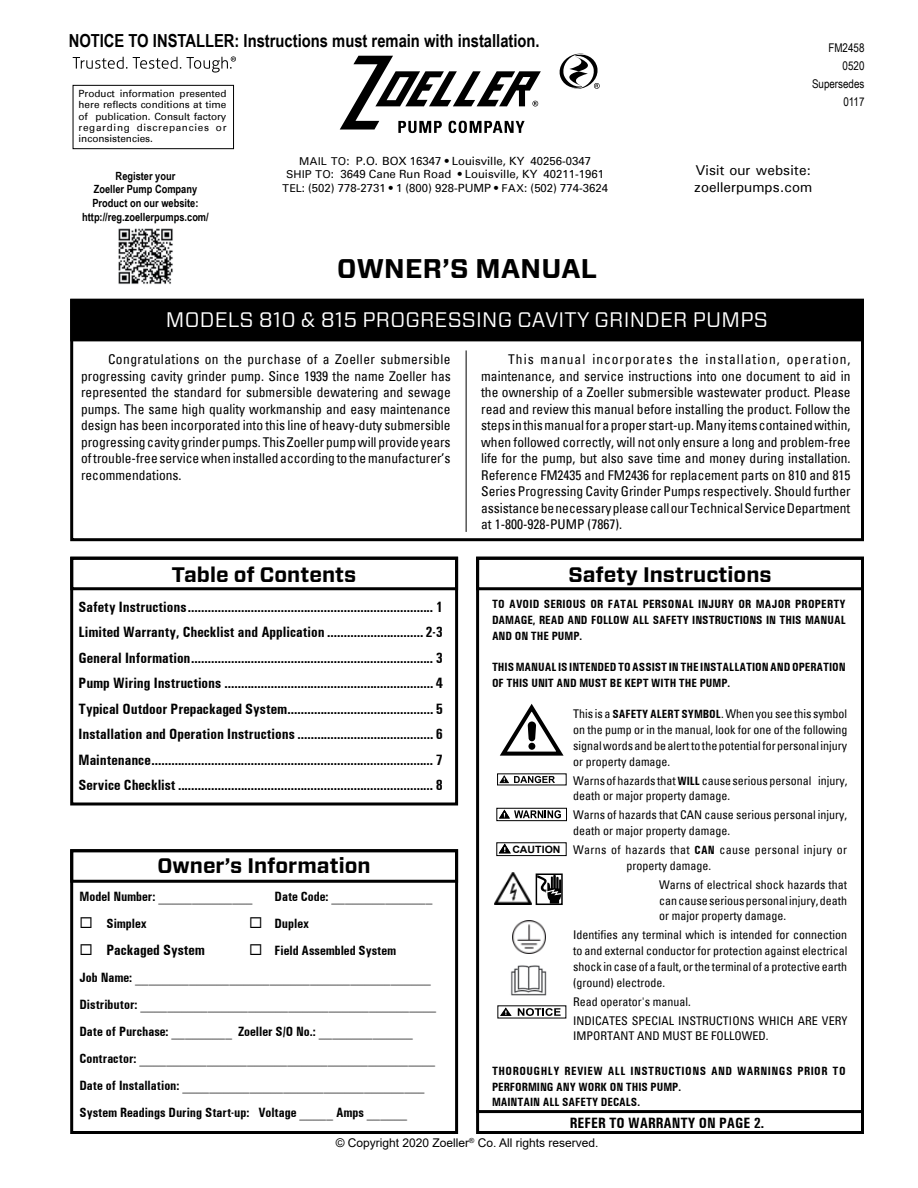
<style>
.page{position:relative;width:918px;height:1188px;background:#fff}
.page>*{position:absolute;margin:0;border:0;box-sizing:border-box;transform-origin:0 0}
.t1{font:700 27px "Forza";letter-spacing:.01em;color:#000}
.t2{font:700 21px "Forza";color:#000}
.t3{font:21px "Forza";letter-spacing:.01em;color:#fff}
.t4{font:700 18px "Arial Narrow";color:#000}
.t5{font:700 15px/25.5px "Univers Condensed W1";color:#000;text-align:justify}
.t6{font:500 14.25px/17px "Univers W1";color:#000}
.t7{font:condensed 13.5px/16.5px "Univers";color:#000;text-align:justify}
.t8{font:700 13.5px/27px "Univers Condensed W1";color:#000}
.t9{font:condensed 12px/15.8px "Univers";color:#000;text-align:justify}
.t10{font:700 12px/15.8px "Univers Condensed W1";color:#000;text-align:justify}
.t11{font:700 12px/15.8px "Univers Condensed W1";letter-spacing:.04em;color:#000}
.t12{font:condensed 12px/15.8px "Univers";letter-spacing:.03em;color:#000}
.t13{font:12px "Arial";color:#000}
.t14{font:12px/18px "Arial Narrow";color:#000;text-align:right}
.t15{font:11.4px/13.6px "Univers";color:#000;text-align:center}
.t16{font:700 11.25px/13.5px "Arial Narrow";color:#000;text-align:center}
.t17{font:700 10.05px "Arial";color:#000;scale:1.05 1}
.t18{font:9.9px/11.4px "Univers";letter-spacing:.07em;color:#000;text-align:justify}
.s1{font-family:"Univers W1";font-weight:500}
.s2{font-family:"Univers Condensed W1";font-weight:700;font-stretch:normal}
</style>
<div class="page">
<div style="left:476px;top:557px;width:388px;height:33px;border:3px solid #000"></div>
<div style="left:70px;top:849px;width:388px;height:285px;border:3px solid #000"></div>
<div style="left:70px;top:299px;width:794px;height:242px;border:3px solid #000"></div>
<div style="left:71px;top:299px;width:792px;height:42px;background:#000"></div>
<hr style="left:466px;top:350px;width:1px;height:182px;background:#000">
<div style="left:70px;top:849px;width:388px;height:34px;border:3px solid #000"></div>
<div style="left:70px;top:557px;width:388px;height:249px;border:3px solid #000"></div>
<div style="left:70px;top:557px;width:388px;height:33px;border:3px solid #000"></div>
<div style="left:73px;top:85px;width:161px;height:64px;border:1px solid #000"></div>
<svg style="left:340px;top:56px;width:201px;height:77px"></svg>
<svg style="left:559px;top:53px;width:41px;height:36px"></svg>
<svg style="left:73px;top:57px;width:54px;height:12px"></svg>
<svg style="left:133px;top:57px;width:48px;height:12px"></svg>
<svg style="left:187px;top:56px;width:49px;height:17px"></svg>
<div style="left:476px;top:557px;width:388px;height:577px;border:3px solid #000"></div>
<hr style="left:476px;top:1110px;width:388px;height:3px;background:#000">
<svg style="left:499px;top:703px;width:65px;height:53px"></svg>
<div style="left:496px;top:808px;width:71px;height:13px;border:1px solid #000"></div>
<svg style="left:499px;top:810px;width:62px;height:9px"></svg>
<div style="left:496px;top:842px;width:71px;height:14px;border:1px solid #000"></div>
<svg style="left:499px;top:844px;width:12px;height:9px"></svg>
<img style="left:495px;top:872px;width:37px;height:32px">
<img style="left:511px;top:965px;width:36px;height:31px">
<svg style="left:539px;top:876px;width:21px;height:26px"></svg>
<div style="left:536px;top:873px;width:27px;height:32px;border:2px solid #000"></div>
<img style="left:513px;top:921px;width:32px;height:32px">
<svg style="left:500px;top:776px;width:55px;height:7px"></svg>
<svg style="left:500px;top:1008px;width:12px;height:8px"></svg>
<svg style="left:518px;top:1008px;width:43px;height:8px"></svg>
<img style="left:118px;top:228px;width:55px;height:56px">
<h3 class="t4" style="left:69px;top:27px;width:473px">NOTICE TO INSTALLER: Instructions must remain with installation.</h3>
<p class="t18" style="left:79px;top:88px;width:149px">Product information presented here reflects conditions at time of publication. Consult factory regarding discrepancies or inconsistencies.</p>
<p class="t14" style="left:812px;top:38px;width:54px">FM2458<br>0520<br>Supersedes<br>0117</p>
<p class="t16" style="left:82px;top:169px;width:128px">Register your<br>Zoeller Pump Company<br>Product on our website: http://reg.zoellerpumps.com/</p>
<p class="t15" style="left:282px;top:154px;width:327px"><span class="s1">MAIL TO</span>: P.O. BOX 16347 • Louisville, KY 40256-0347<br><span class="s1">SHIP TO</span>: 3649 Cane Run Road • Louisville, KY 40211-1961<br><span class="s1">TEL</span>: (502) 778-2731 • 1 (800) 928-PUMP • <span class="s1">FAX</span>: (502) 774-3624</p>
<p class="t6" style="left:694px;top:161px;width:120px">Visit our website: zoellerpumps.com</p>
<h1 class="t1" style="left:337px;top:250px;width:261px">OWNER’S MANUAL</h1>
<h2 class="t3" style="left:166px;top:305px;width:603px">MODELS 810 &amp; 815 PROGRESSING CAVITY GRINDER PUMPS</h2>
<p class="t7" style="left:481px;top:351px;width:371px;text-indent:27px">This manual incorporates the installation, operation, maintenance, and service instructions into one document to aid in the ownership of a Zoeller submersible wastewater product. Please read and review this manual before installing the product. Follow the steps in this manual for a proper start-up. Many items contained within, when followed correctly, will not only ensure a long and problem-free life for the pump, but also save time and money during installation.<br>Reference FM2435 and FM2436 for replacement parts on 810 and 815<br>Series Progressing Cavity Grinder Pumps respectively. Should further assistance be necessary please call our Technical Service Department at 1-800-928-PUMP (7867).</p>
<p class="t7" style="left:81px;top:351px;width:371px;text-indent:27px">Congratulations on the purchase of a Zoeller submersible progressing cavity grinder pump. Since 1939 the name Zoeller has represented the standard for submersible dewatering and sewage pumps. The same high quality workmanship and easy maintenance design has been incorporated into this line of heavy-duty submersible progressing cavity grinder pumps. This Zoeller pump will provide years of trouble-free service when installed according to the manufacturer’s recommendations.</p>
<h2 class="t2" style="left:172px;top:561px;width:186px">Table of Contents</h2>
<p class="t5" style="left:79px;top:594px;width:366px">Safety Instructions.......................................................................... 1<br>Limited Warranty, Checklist and Application ............................. 2-3<br>General Information......................................................................... 3<br>Pump Wiring Instructions ............................................................... 4<br>Typical Outdoor Prepackaged System............................................ 5<br>Installation and Operation Instructions ......................................... 6<br>Maintenance..................................................................................... 7<br>Service Checklist ............................................................................. 8</p>
<h2 class="t2" style="left:158px;top:852px;width:215px">Owner’s Information</h2>
<p class="t8" style="left:80px;top:883px;width:175px">Model Number: ______________</p>
<p class="t8" style="left:275px;top:883px;width:159px">Date Code: _______________</p>
<p class="t8" style="left:80px;top:910px;width:69px">◻ Simplex</p>
<p class="t8" style="left:249px;top:910px;width:62px">◻ Duplex</p>
<p class="t5" style="left:80px;top:937px;width:127px">◻ Packaged System</p>
<p class="t8" style="left:80px;top:937px;width:358px;text-indent:170px">◻ Field Assembled System<br>Job Name: ____________________________________________ Distributor: ____________________________________________ Date of Purchase: _________ Zoeller S/O No.: ______________ Contractor: ____________________________________________ Date of Installation: ____________________________________ System Readings During Start-up: Voltage _____ Amps ______</p>
<h2 class="t2" style="left:568px;top:561px;width:205px">Safety Instructions</h2>
<p class="t10" style="left:492px;top:596px;width:355px">TO AVOID SERIOUS OR FATAL PERSONAL INJURY OR MAJOR PROPERTY DAMAGE, READ AND FOLLOW ALL SAFETY INSTRUCTIONS IN THIS MANUAL AND ON THE PUMP.</p>
<p class="t10" style="left:492px;top:659px;width:355px">THIS MANUAL IS INTENDED TO ASSIST IN THE INSTALLATION AND OPERATION<br>OF THIS UNIT AND MUST BE KEPT WITH THE PUMP.</p>
<p class="t9" style="left:573px;top:706px;width:276px">This is a <span class="s2">SAFETY ALERT SYMBOL</span>. When you see this symbol on the pump or in the manual, look for one of the following signal words and be alert to the potential for personal injury or property damage.</p>
<p class="t9" style="left:573px;top:772px;width:276px">Warns of hazards that <span class="s2">WILL</span> cause serious personal injury, death or major property damage.</p>
<p class="t9" style="left:573px;top:807px;width:276px">Warns of hazards that CAN cause serious personal injury, death or major property damage.</p>
<p class="t12" style="left:626px;top:842px;width:222px;text-indent:-53px">Warns of hazards that <span class="s2">CAN</span> cause personal injury or property damage.</p>
<p class="t9" style="left:659px;top:876px;width:190px">Warns of electrical shock hazards that can cause serious personal injury, death or major property damage.</p>
<p class="t9" style="left:573px;top:927px;width:276px">Identifies any terminal which is intended for connection to and external conductor for protection against electrical shock in case of a fault, or the terminal of a protective earth (ground) electrode.</p>
<p class="t9" style="left:573px;top:992px;width:276px;line-height:19px">Read operator's manual.<br>INDICATES SPECIAL INSTRUCTIONS WHICH ARE VERY</p>
<p class="t9" style="left:573px;top:1028px;width:197px">IMPORTANT AND MUST BE FOLLOWED.</p>
<p class="t11" style="left:492px;top:1063px;width:355px">THOROUGHLY REVIEW ALL INSTRUCTIONS AND WARNINGS PRIOR TO<br>PERFORMING ANY WORK ON THIS PUMP.<br>MAINTAIN ALL SAFETY DECALS.</p>
<p class="t17" style="left:512px;top:843px;width:47px">CAUTION</p>
<p class="t5" style="left:570px;top:1110px;width:196px">REFER TO WARRANTY ON PAGE 2.</p>
<p class="t13" style="left:336px;top:1135px;width:264px">© Copyright 2020 Zoeller<sup>®</sup> Co. All rights reserved.</p>
</div>
